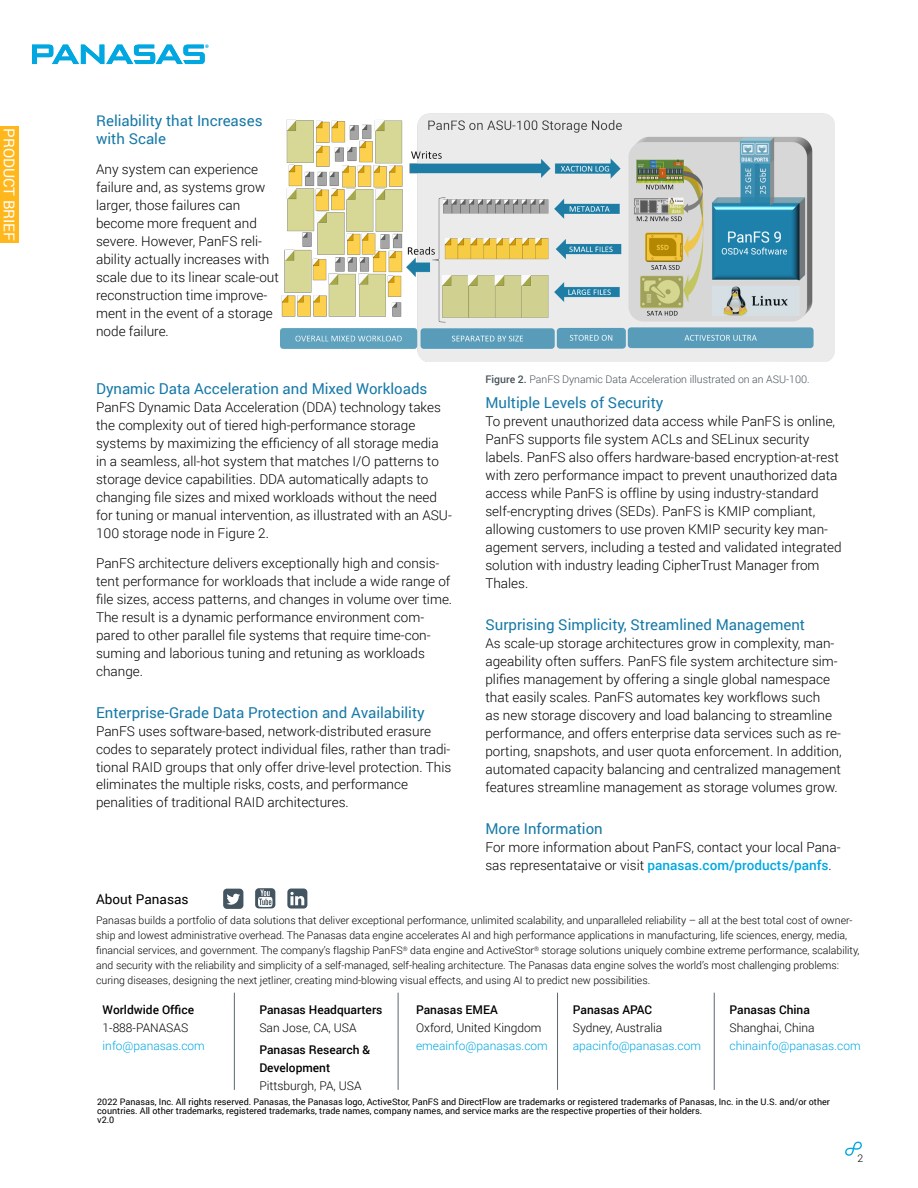
<style>
.page{position:relative;width:918px;height:1188px;background:#fff}
.page>*{position:absolute;margin:0;border:0;box-sizing:border-box;transform-origin:0 0}
.t1{font:15px/18px "Roboto";color:#1679a7}
.t2{font:15px "Roboto";color:#fff}
.t3{font:300 13.5px/18px "Roboto";color:#000}
.t4{font:13.5px "Roboto";color:#000}
.t5{font:500 12px/18px "Roboto";color:#000}
.t6{font:300 12px "Roboto";color:#000}
.t7{font:300 12px "Roboto";color:#00a7e1}
.t8{font:300 10.5px/15px "Roboto";color:#000}
.t9{font:300 10.5px "Roboto";color:#46525b}
.t10{font:9px/9px "Roboto";color:#000}
.s1{font-weight:500}
.s2{font-weight:500;color:#00a7e1}
</style>
<div class="page">
<svg style="left:845px;top:1141px;width:17px;height:15px"></svg>
<svg style="left:32px;top:45px;width:176px;height:19px"></svg>
<hr style="left:234px;top:993px;width:1px;height:97px;background:#5b6770">
<hr style="left:398px;top:993px;width:1px;height:97px;background:#5b6770">
<hr style="left:557px;top:993px;width:1px;height:97px;background:#5b6770">
<hr style="left:714px;top:993px;width:1px;height:97px;background:#5b6770">
<svg style="left:223px;top:889px;width:20px;height:20px"></svg>
<svg style="left:255px;top:888px;width:20px;height:20px"></svg>
<svg style="left:287px;top:889px;width:20px;height:20px"></svg>
<div style="left:0;top:127px;width:19px;height:116px;background:#ffb71b"></div>
<img style="left:281px;top:114px;width:554px;height:247px">
<p class="t2" style="left:20px;top:128px;width:114px;rotate:90deg">PRODUCT BRIEF</p>
<p class="t1" style="left:96px;top:111px;width:168px">Reliability that Increases with Scale</p>
<p class="t3" style="left:96px;top:160px;width:184px">Any system can experience failure and, as systems grow larger, those failures can become more frequent and severe. However, PanFS reli&shy;ability actually increases with scale due to its linear scale-out reconstruction time improve&shy;ment in the event of a storage node failure.</p>
<p class="t1" style="left:96px;top:379px;width:333px">Dynamic Data Acceleration and Mixed Workloads</p>
<p class="t3" style="left:96px;top:398px;width:357px">PanFS Dynamic Data Acceleration (DDA) technology takes the complexity out of tiered high-performance storage systems by maximizing the efficiency of all storage media in a seamless, all-hot system that matches I/O patterns to storage device capabilities. DDA automatically adapts to changing file sizes and mixed workloads without the need for tuning or manual intervention, as illustrated with an ASU-100 storage node in Figure 2.</p>
<p class="t3" style="left:96px;top:553px;width:358px">PanFS architecture delivers exceptionally high and consis&shy;tent performance for workloads that include a wide range of file sizes, access patterns, and changes in volume over time.<br>The result is a dynamic performance environment com&shy;pared to other parallel file systems that require time-con&shy;suming and laborious tuning and retuning as workloads change.</p>
<p class="t1" style="left:96px;top:703px;width:330px">Enterprise-Grade Data Protection and Availability</p>
<p class="t3" style="left:96px;top:722px;width:357px">PanFS uses software-based, network-distributed erasure codes to separately protect individual files, rather than tradi&shy;tional RAID groups that only offer drive-level protection. This eliminates the multiple risks, costs, and performance penalities of traditional RAID architectures.</p>
<p class="t4" style="left:96px;top:890px;width:94px">About Panasas</p>
<p class="t9" style="left:485px;top:372px;width:326px"><span class="s1">Figure 2.</span> PanFS Dynamic Data Acceleration illustrated on an ASU-100.</p>
<p class="t1" style="left:485px;top:393px;width:179px">Multiple Levels of Security</p>
<p class="t3" style="left:485px;top:412px;width:358px">To prevent unauthorized data access while PanFS is online, PanFS supports file system ACLs and SELinux security labels. PanFS also offers hardware-based encryption-at-rest with zero performance impact to prevent unauthorized data access while PanFS is offline by using industry-standard self-encrypting drives (SEDs). PanFS is KMIP compliant, allowing customers to use proven KMIP security key man&shy;agement servers, including a tested and validated integrated solution with industry leading CipherTrust Manager from Thales.</p>
<p class="t1" style="left:485px;top:615px;width:321px">Surprising Simplicity, Streamlined Management</p>
<p class="t3" style="left:485px;top:634px;width:358px">As scale-up storage architectures grow in complexity, man&shy;ageability often suffers. PanFS file system architecture sim&shy;plifies management by offering a single global namespace that easily scales. PanFS automates key workflows such<br>as new storage discovery and load balancing to streamline performance, and offers enterprise data services such as re&shy;porting, snapshots, and user quota enforcement. In addition, automated capacity balancing and centralized management features streamline management as storage volumes grow.</p>
<p class="t1" style="left:485px;top:819px;width:119px">More Information</p>
<p class="t3" style="left:485px;top:838px;width:357px">For more information about PanFS, contact your local Pana&shy;sas representataive or visit <span class="s2">panasas.com/products/panfs</span>.</p>
<p class="t8" style="left:96px;top:913px;width:765px">Panasas builds a portfolio of data solutions that deliver exceptional performance, unlimited scalability, and unparalleled reliability – all at the best total cost of owner&shy;ship and lowest administrative overhead. The Panasas data engine accelerates AI and high performance applications in manufacturing, life sciences, energy, media, financial services, and government. The company’s flagship PanFS<sup>®</sup> data engine and ActiveStor<sup>®</sup> storage solutions uniquely combine extreme performance, scalability, and security with the reliability and simplicity of a self-managed, self-healing architecture. The Panasas data engine solves the world’s most challenging problems: curing diseases, designing the next jetliner, creating mind-blowing visual effects, and using AI to predict new possibilities.</p>
<p class="t5" style="left:103px;top:1000px;width:93px">Worldwide Office</p>
<p class="t6" style="left:103px;top:1019px;width:87px">1-888-PANASAS</p>
<p class="t7" style="left:103px;top:1037px;width:104px">info@panasas.com</p>
<p class="t5" style="left:259px;top:1000px;width:125px">Panasas Headquarters</p>
<p class="t6" style="left:259px;top:1019px;width:99px">San Jose, CA, USA</p>
<p class="t5" style="left:259px;top:1040px;width:112px">Panasas Research &amp;<br>Development</p>
<p class="t6" style="left:259px;top:1078px;width:104px">Pittsburgh, PA, USA</p>
<p class="t5" style="left:416px;top:1000px;width:83px">Panasas EMEA</p>
<p class="t6" style="left:416px;top:1019px;width:127px">Oxford, United Kingdom</p>
<p class="t7" style="left:416px;top:1037px;width:133px">emeainfo@panasas.com</p>
<p class="t5" style="left:573px;top:1000px;width:81px">Panasas APAC</p>
<p class="t6" style="left:573px;top:1019px;width:91px">Sydney, Australia</p>
<p class="t7" style="left:573px;top:1037px;width:130px">apacinfo@panasas.com</p>
<p class="t5" style="left:730px;top:1000px;width:82px">Panasas China</p>
<p class="t6" style="left:730px;top:1019px;width:87px">Shanghai, China</p>
<p class="t7" style="left:730px;top:1037px;width:133px">chinainfo@panasas.com</p>
<p class="t10" style="left:97px;top:1097px;width:734px">2022 Panasas, Inc. All rights reserved. Panasas, the Panasas logo, ActiveStor, PanFS and DirectFlow are trademarks or registered trademarks of Panasas, Inc. in the U.S. and/or other countries. All other trademarks, registered trademarks, trade names, company names, and service marks are the respective properties of their holders.<br>v2.0</p>
<p class="t8" style="left:857px;top:1150px;width:7px">2</p>
</div>
